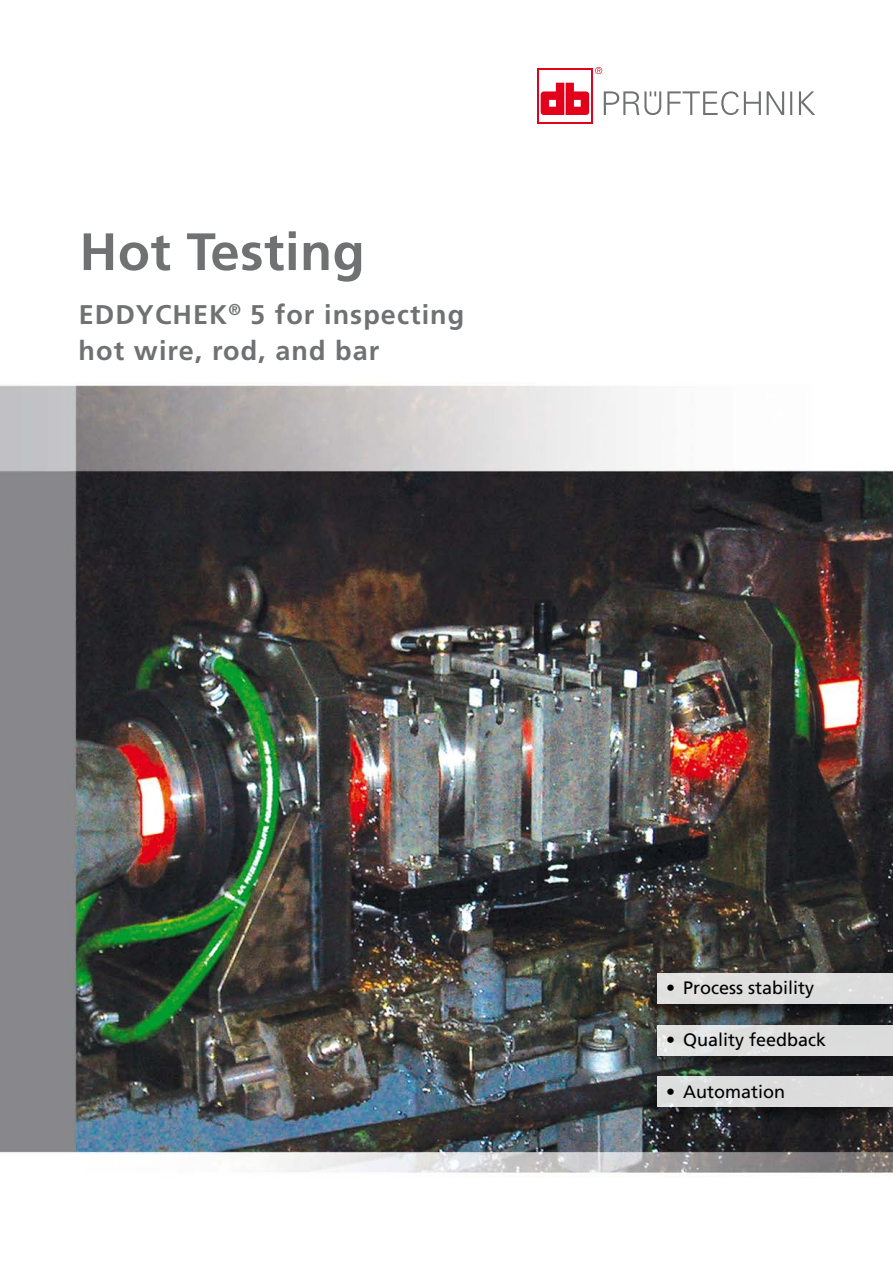
<style>
.page{position:relative;width:893px;height:1263px;background:#fff}
.page>*{position:absolute;margin:0;border:0;box-sizing:border-box;transform-origin:0 0}
.t1{font:700 52.5px "Frutiger";letter-spacing:.01em;color:#707172}
.t2{font:700 27px/36px "Frutiger";letter-spacing:.04em;color:#707172}
.t3{font:18px "Frutiger";color:#000}
</style>
<div class="page">
<img style="left:0;top:68px;width:893px;height:1105px">
<div style="left:640px;top:974px;width:253px;height:46px;background:#000;opacity:.5"></div>
<div style="left:657px;top:974px;width:236px;height:30px;background:#dedede"></div>
<div style="left:640px;top:1025px;width:253px;height:47px;background:#000;opacity:.5"></div>
<div style="left:657px;top:1025px;width:236px;height:30px;background:#dedddd"></div>
<div style="left:640px;top:1076px;width:253px;height:47px;background:#000;opacity:.5"></div>
<div style="left:657px;top:1076px;width:236px;height:30px;background:#dcdcdd"></div>
<svg style="left:595px;top:67px;width:7px;height:7px"></svg>
<svg style="left:604px;top:91px;width:211px;height:24px"></svg>
<svg style="left:541px;top:83px;width:48px;height:32px"></svg>
<hr style="left:537px;top:69px;width:56px;height:1px;background:#e2001a">
<hr style="left:537px;top:69px;width:1px;height:55px;background:#e2001a">
<hr style="left:591px;top:69px;width:2px;height:55px;background:#e2001a">
<hr style="left:537px;top:123px;width:56px;height:1px;background:#e2001a">
<h1 class="t1" style="left:79px;top:221px;width:287px">Hot Testing</h1>
<h2 class="t2" style="left:79px;top:297px;width:387px">EDDYCHEK<sup>®</sup> 5 for inspecting hot wire, rod, and bar</h2>
<p class="t3" style="left:666px;top:977px;width:150px">• Process stability</p>
<p class="t3" style="left:666px;top:1029px;width:162px">• Quality feedback</p>
<p class="t3" style="left:666px;top:1081px;width:121px">• Automation</p>
</div>
